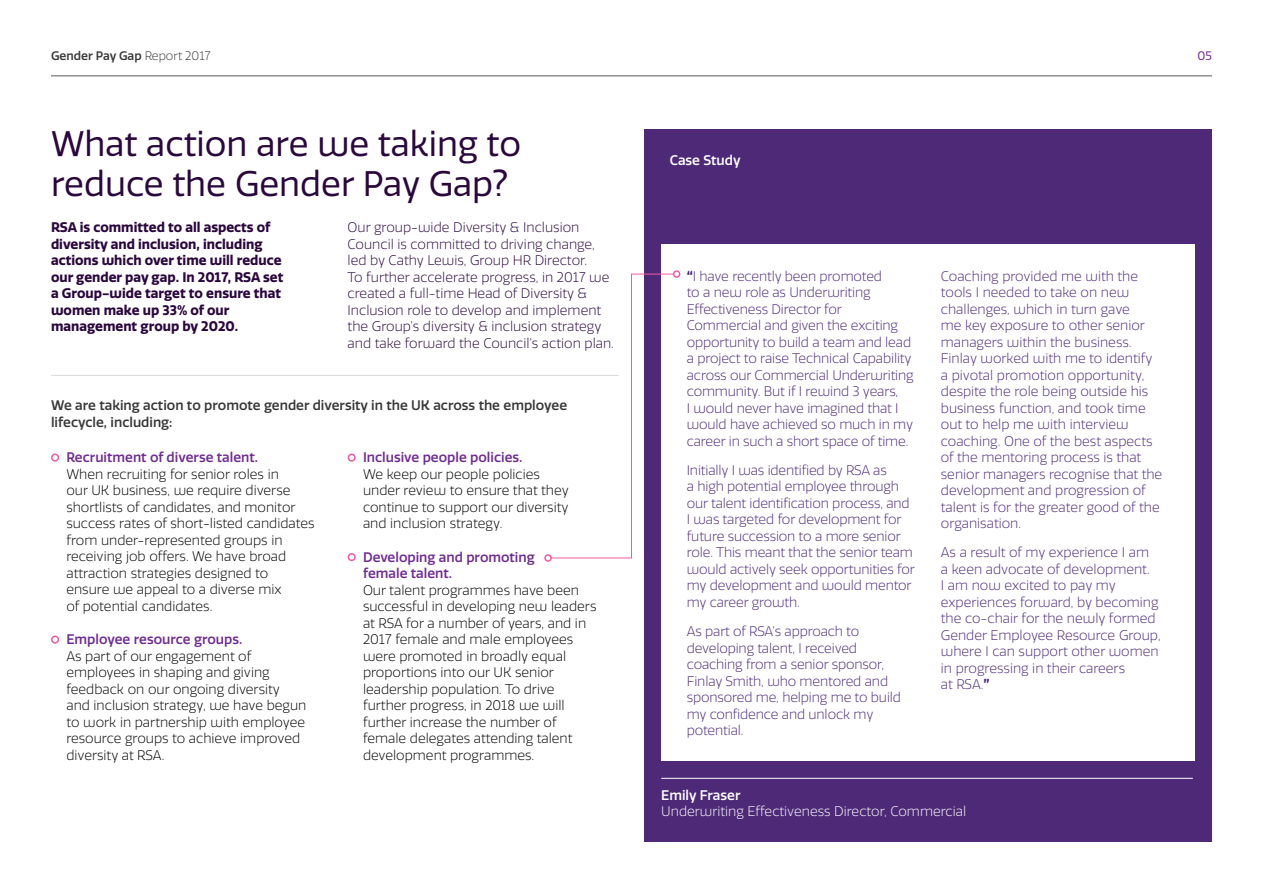
<style>
.page{position:relative;width:1263px;height:893px;background:#fff}
.page>*{position:absolute;margin:0;border:0;box-sizing:border-box;transform-origin:0 0}
.t1{font:34.5px "RSA Sans";color:#2a073c}
.t2{font:300 13.5px/16.5px "RSA Sans";letter-spacing:-.01em;color:#4d2977}
.t3{font:300 13.5px/16.5px "RSA Sans";color:#000}
.t4{font:300 13.5px/16.5px "RSA Sans";color:#2a073c}
.t5{font:700 13.5px/16.5px "RSA Sans";color:#2a073c}
.t6{font:500 13.5px/16.5px "RSA Sans";color:#6f2c91}
.t7{font:500 13.5px/16.5px "RSA Sans";color:#383839}
.t8{font:300 13.5px "RSA Sans";color:#fff}
.t9{font:500 13.5px "RSA Sans";color:#fff}
.t10{font:500 12px "RSA Sans";color:#383839}
.t11{font:12px "RSA Sans";color:#6f2c91}
.s1{font-weight:300}
.s2{font-weight:700}
</style>
<div class="page">
<div style="left:644px;top:129px;width:568px;height:713px;background:#4d2977"></div>
<hr style="left:51px;top:75px;width:1161px;height:1px;background:#58595b">
<div style="left:51px;top:454px;width:8px;height:8px;border:2px solid #ef5ba1;border-radius:50%"></div>
<div style="left:51px;top:636px;width:8px;height:8px;border:2px solid #ef5ba1;border-radius:50%"></div>
<div style="left:348px;top:454px;width:8px;height:8px;border:2px solid #ef5ba1;border-radius:50%"></div>
<div style="left:348px;top:553px;width:8px;height:8px;border:2px solid #ef5ba1;border-radius:50%"></div>
<hr style="left:51px;top:375px;width:568px;height:1px;background:#dadbdc">
<div style="left:661px;top:245px;width:534px;height:516px;background:#fff"></div>
<hr style="left:661px;top:778px;width:532px;height:1px;background:#fff">
<svg style="left:552px;top:273px;width:122px;height:286px"></svg>
<div style="left:544px;top:554px;width:8px;height:8px;border:2px solid #ef5ba1;border-radius:50%"></div>
<div style="left:673px;top:270px;width:7px;height:8px;border:2px solid #ef5ba1;border-radius:50%"></div>
<p class="t10" style="left:51px;top:49px;width:161px">Gender Pay Gap <span class="s1">Report 2017</span></p>
<p class="t11" style="left:1197px;top:49px;width:16px">05</p>
<h1 class="t1" style="left:51px;top:123px;width:472px">What action are we taking to</h1>
<h1 class="t1" style="left:51px;top:163px;width:458px">reduce the Gender Pay Gap?</h1>
<p class="t5" style="left:51px;top:219px;width:234px">RSA is committed to all aspects of diversity and inclusion, including actions which over time will reduce our gender pay gap. In 2017, RSA set a Group-wide target to ensure that women make up 33% of our management group by 2020.</p>
<p class="t4" style="left:348px;top:219px;width:268px">Our group-wide Diversity &amp; Inclusion Council is committed to driving change, led by Cathy Lewis, Group HR Director.<br>To further accelerate progress, in 2017 we created a full-time Head of Diversity &amp; Inclusion role to develop and implement the Group’s diversity &amp; inclusion strategy and take forward the Council’s action plan.</p>
<p class="t7" style="left:51px;top:397px;width:518px">We are taking action to promote gender diversity in the UK across the employee lifecycle, including:</p>
<p class="t6" style="left:66px;top:449px;width:193px">Recruitment of diverse talent.</p>
<p class="t3" style="left:66px;top:466px;width:250px">When recruiting for senior roles in<br>our UK business, we require diverse shortlists of candidates, and monitor success rates of short-listed candidates from under-represented groups in receiving job offers. We have broad attraction strategies designed to ensure we appeal to a diverse mix<br>of potential candidates.</p>
<p class="t6" style="left:66px;top:631px;width:177px">Employee resource groups.</p>
<p class="t3" style="left:66px;top:648px;width:242px">As part of our engagement of employees in shaping and giving feedback on our ongoing diversity and inclusion strategy, we have begun to work in partnership with employee resource groups to achieve improved diversity at RSA.</p>
<p class="t6" style="left:363px;top:449px;width:161px">Inclusive people policies.</p>
<p class="t3" style="left:363px;top:466px;width:207px">We keep our people policies under review to ensure that they continue to support our diversity and inclusion strategy.</p>
<p class="t6" style="left:363px;top:549px;width:173px">Developing and promoting female talent.</p>
<p class="t3" style="left:363px;top:582px;width:235px">Our talent programmes have been successful in developing new leaders at RSA for a number of years, and in<br>2017 female and male employees were promoted in broadly equal proportions into our UK senior leadership population. To drive further progress, in 2018 we will further increase the number of female delegates attending talent development programmes.</p>
<p class="t9" style="left:670px;top:152px;width:72px">Case Study</p>
<p class="t2" style="left:687px;top:268px;width:228px"><span class="s2">“</span>I have recently been promoted<br>to a new role as Underwriting Effectiveness Director for Commercial and given the exciting opportunity to build a team and lead a project to raise Technical Capability across our Commercial Underwriting community. But if I rewind 3 years,<br>I would never have imagined that I would have achieved so much in my career in such a short space of time.</p>
<p class="t2" style="left:687px;top:462px;width:230px">Initially I was identified by RSA as<br>a high potential employee through our talent identification process, and I was targeted for development for future succession to a more senior role. This meant that the senior team would actively seek opportunities for my development and would mentor my career growth.</p>
<p class="t2" style="left:687px;top:623px;width:216px">As part of RSA’s approach to developing talent, I received coaching from a senior sponsor,<br>Finlay Smith, who mentored and sponsored me, helping me to build my confidence and unlock my potential.</p>
<p class="t2" style="left:941px;top:268px;width:223px">Coaching provided me with the tools I needed to take on new challenges, which in turn gave<br>me key exposure to other senior managers within the business.<br>Finlay worked with me to identify a pivotal promotion opportunity, despite the role being outside his business function, and took time out to help me with interview coaching. One of the best aspects of the mentoring process is that senior managers recognise that the development and progression of talent is for the greater good of the organisation.</p>
<p class="t2" style="left:941px;top:544px;width:221px">As a result of my experience I am<br>a keen advocate of development.<br>I am now excited to pay my experiences forward, by becoming the co-chair for the newly formed<br>Gender Employee Resource Group, where I can support other women in progressing in their careers<br>at RSA.<span class="s2">”</span></p>
<p class="t9" style="left:661px;top:787px;width:81px">Emily Fraser</p>
<p class="t8" style="left:661px;top:804px;width:306px">Underwriting Effectiveness Director, Commercial</p>
</div>
